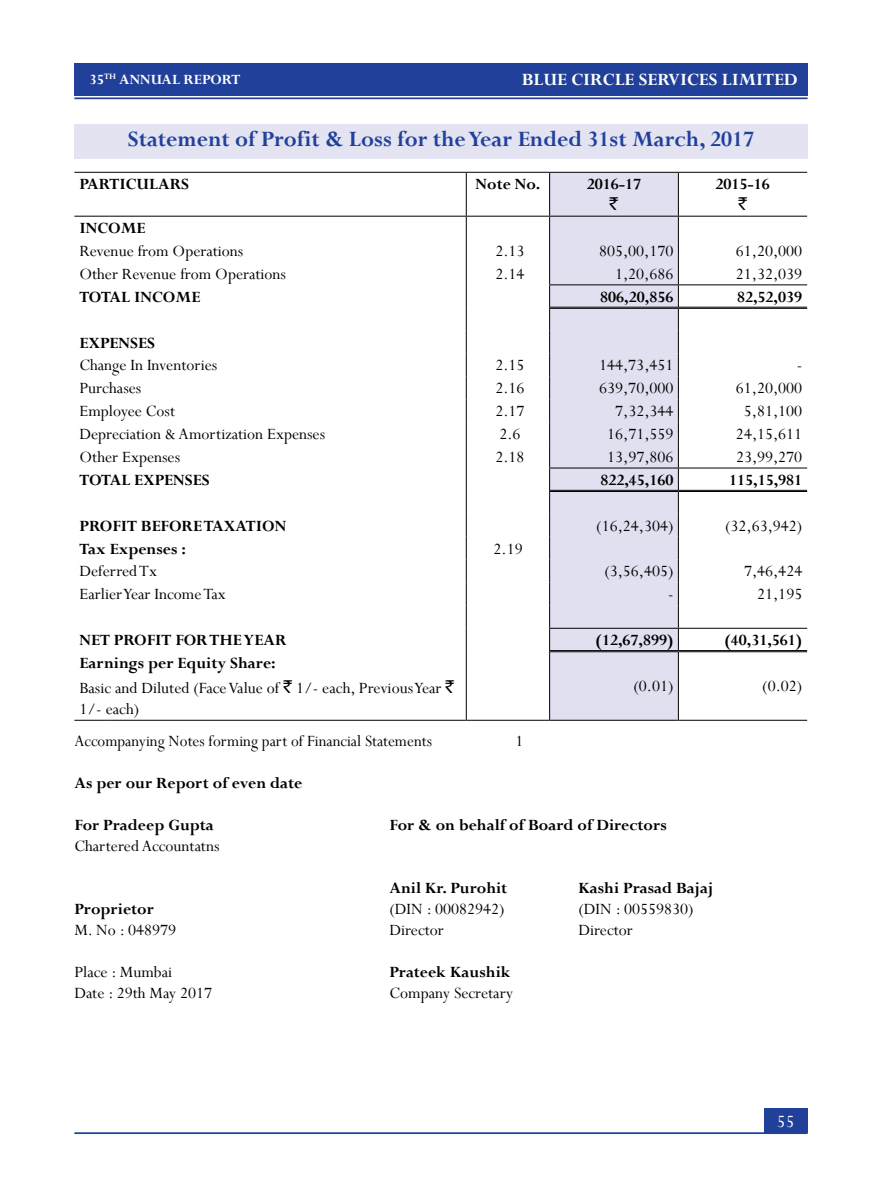
<style>
.page{position:relative;width:882px;height:1197px;background:#fff}
.page>*{position:absolute;margin:0;border:0;box-sizing:border-box;transform-origin:0 0}
.t1{font:700 24.5px "Perpetua";color:#21409a}
.t2{font:700 19.25px "Perpetua";color:#fff}
.t3{font:19.25px "Perpetua";color:#fff}
.t4{font:17.5px/25.2px "Perpetua";color:#000}
.t5{font:700 17.5px "Perpetua";color:#000}
.t6{font:17.5px "Rupee Foradian";color:#000}
.t7{font:700 15.75px "Perpetua";color:#fff}
.s1{font-weight:700}
.s2{font-family:"Rupee Foradian"}
</style>
<div class="page">
<div style="left:74px;top:63px;width:734px;height:33px;background:#21409a"></div>
<hr style="left:74px;top:97px;width:734px;height:2px;background:#21409a">
<hr style="left:74px;top:1132px;width:734px;height:2px;background:#21409a">
<div style="left:764px;top:1109px;width:44px;height:24px;background:#21409a"></div>
<div style="left:74px;top:124px;width:734px;height:35px;background:#e3e3f1"></div>
<div style="left:550px;top:173px;width:128px;height:547px;background:#e0e0f1"></div>
<hr style="left:74px;top:172px;width:35px;height:1px;background:#000">
<hr style="left:109px;top:172px;width:357px;height:1px;background:#000">
<hr style="left:466px;top:172px;width:84px;height:1px;background:#000">
<hr style="left:466px;top:173px;width:1px;height:43px;background:#000">
<hr style="left:550px;top:172px;width:128px;height:1px;background:#000">
<hr style="left:549px;top:173px;width:1px;height:43px;background:#000">
<hr style="left:678px;top:172px;width:129px;height:1px;background:#000">
<hr style="left:678px;top:173px;width:1px;height:43px;background:#000">
<svg style="left:466px;top:217px;width:1px;height:457px"></svg>
<svg style="left:549px;top:217px;width:1px;height:457px"></svg>
<svg style="left:678px;top:217px;width:1px;height:457px"></svg>
<hr style="left:466px;top:674px;width:1px;height:46px;background:#000">
<hr style="left:549px;top:674px;width:1px;height:46px;background:#000">
<hr style="left:678px;top:674px;width:1px;height:46px;background:#000">
<hr style="left:74px;top:216px;width:35px;height:1px;background:#000">
<hr style="left:109px;top:216px;width:357px;height:1px;background:#000">
<hr style="left:466px;top:216px;width:84px;height:1px;background:#000">
<hr style="left:550px;top:216px;width:128px;height:1px;background:#000">
<hr style="left:678px;top:216px;width:129px;height:1px;background:#000">
<hr style="left:549px;top:284px;width:129px;height:1px;background:#000">
<hr style="left:678px;top:284px;width:129px;height:1px;background:#000">
<hr style="left:550px;top:307px;width:128px;height:1px;background:#000">
<hr style="left:550px;top:308px;width:128px;height:1px;background:#000">
<hr style="left:678px;top:307px;width:129px;height:1px;background:#000">
<hr style="left:678px;top:308px;width:129px;height:1px;background:#000">
<hr style="left:549px;top:468px;width:129px;height:1px;background:#000">
<hr style="left:678px;top:468px;width:129px;height:1px;background:#000">
<hr style="left:550px;top:490px;width:128px;height:1px;background:#000">
<hr style="left:550px;top:491px;width:128px;height:1px;background:#000">
<hr style="left:678px;top:490px;width:129px;height:1px;background:#000">
<hr style="left:678px;top:491px;width:129px;height:1px;background:#000">
<hr style="left:549px;top:628px;width:129px;height:1px;background:#000">
<hr style="left:678px;top:628px;width:129px;height:1px;background:#000">
<hr style="left:550px;top:650px;width:128px;height:1px;background:#000">
<hr style="left:550px;top:651px;width:128px;height:1px;background:#000">
<hr style="left:678px;top:650px;width:129px;height:1px;background:#000">
<hr style="left:678px;top:651px;width:129px;height:1px;background:#000">
<hr style="left:74px;top:720px;width:35px;height:1px;background:#000">
<hr style="left:109px;top:720px;width:357px;height:1px;background:#000">
<hr style="left:466px;top:720px;width:84px;height:1px;background:#000">
<hr style="left:550px;top:720px;width:128px;height:1px;background:#000">
<hr style="left:678px;top:720px;width:129px;height:1px;background:#000">
<p class="t7" style="left:90px;top:70px;width:152px">35<sup>TH</sup> ANNUAL REPORT</p>
<p class="t2" style="left:522px;top:68px;width:277px">Blue Circle Services Limited</p>
<h1 class="t1" style="left:128px;top:123px;width:628px">Statement of Profit &amp; Loss for the Year Ended 31st March, 2017</h1>
<p class="t5" style="left:79px;top:173px;width:111px">PARTI CULARS</p>
<p class="t5" style="left:476px;top:173px;width:66px">Note No.</p>
<p class="t5" style="left:587px;top:173px;width:56px">2016-17</p>
<p class="t6" style="left:610px;top:194px;width:10px">`</p>
<p class="t5" style="left:716px;top:173px;width:56px">2015-16</p>
<p class="t6" style="left:738px;top:194px;width:10px">`</p>
<p class="t5" style="left:79px;top:217px;width:55px">INCOME</p>
<p class="t4" style="left:79px;top:238px;width:166px">Revenue from Operations</p>
<p class="t4" style="left:495px;top:238px;width:31px">2.13</p>
<p class="t4" style="left:599px;top:238px;width:76px">805,00,170</p>
<p class="t4" style="left:736px;top:238px;width:68px">61,20,000</p>
<p class="t4" style="left:79px;top:261px;width:208px">Other Revenue from Operations</p>
<p class="t4" style="left:495px;top:261px;width:31px">2.14</p>
<p class="t4" style="left:615px;top:261px;width:60px">1,20,686</p>
<p class="t4" style="left:736px;top:261px;width:68px">21,32,039</p>
<p class="t5" style="left:79px;top:286px;width:110px">TOTAL INCOME</p>
<p class="t5" style="left:600px;top:286px;width:75px">806,20,856</p>
<p class="t5" style="left:737px;top:286px;width:67px">82,52,039</p>
<p class="t5" style="left:79px;top:332px;width:77px">EXPENSES</p>
<p class="t4" style="left:79px;top:352px;width:140px">Change In Inventories</p>
<p class="t4" style="left:495px;top:352px;width:31px">2.15</p>
<p class="t4" style="left:599px;top:352px;width:76px">144,73,451</p>
<p class="t4" style="left:797px;top:352px;width:7px">-</p>
<p class="t4" style="left:79px;top:375px;width:63px">Purchases</p>
<p class="t4" style="left:495px;top:375px;width:31px">2.16</p>
<p class="t4" style="left:599px;top:375px;width:76px">639,70,000</p>
<p class="t4" style="left:736px;top:375px;width:68px">61,20,000</p>
<p class="t4" style="left:79px;top:398px;width:97px">Employee Cost</p>
<p class="t4" style="left:495px;top:398px;width:31px">2.17</p>
<p class="t4" style="left:615px;top:398px;width:60px">7,32,344</p>
<p class="t4" style="left:744px;top:398px;width:60px">5,81,100</p>
<p class="t4" style="left:79px;top:421px;width:247px">Depreciation &amp; Amortization Expenses</p>
<p class="t4" style="left:499px;top:421px;width:23px">2.6</p>
<p class="t4" style="left:607px;top:421px;width:68px">16,71,559</p>
<p class="t4" style="left:736px;top:421px;width:68px">24,15,611</p>
<p class="t4" style="left:79px;top:444px;width:102px">Other Expenses</p>
<p class="t4" style="left:495px;top:444px;width:31px">2.18</p>
<p class="t4" style="left:607px;top:444px;width:68px">13,97,806</p>
<p class="t4" style="left:736px;top:444px;width:68px">23,99,270</p>
<p class="t5" style="left:80px;top:469px;width:132px">TOTAL EXPENSES</p>
<p class="t5" style="left:600px;top:469px;width:75px">822,45,160</p>
<p class="t5" style="left:729px;top:469px;width:75px">115,15,981</p>
<p class="t5" style="left:80px;top:515px;width:208px">PROFIT BEFORE TAXATI ON</p>
<p class="t4" style="left:596px;top:513px;width:79px">(16,24,304)</p>
<p class="t4" style="left:725px;top:513px;width:79px">(32,63,942)</p>
<p class="t5" style="left:80px;top:538px;width:108px">Tax Expenses :</p>
<p class="t4" style="left:494px;top:536px;width:31px">2.19</p>
<p class="t4" style="left:80px;top:558px;width:79px">Deferred Tx</p>
<p class="t4" style="left:604px;top:558px;width:71px">(3,56,405)</p>
<p class="t4" style="left:744px;top:558px;width:60px">7,46,424</p>
<p class="t4" style="left:80px;top:581px;width:148px">Earlier Year Income Tax</p>
<p class="t4" style="left:668px;top:581px;width:7px">-</p>
<p class="t4" style="left:757px;top:581px;width:47px">21,195</p>
<p class="t5" style="left:80px;top:629px;width:12px">NET</p>
<p class="t5" style="left:114px;top:629px;width:173px">PROFIT FORTHE YEAR</p>
<p class="t5" style="left:596px;top:629px;width:79px">(12,67,899)</p>
<p class="t5" style="left:724px;top:629px;width:79px">(40,31,561)</p>
<p class="t4" style="left:80px;top:650px;width:376px"><span class="s1">Earnings per Equity Share:<br></span>Basic and Diluted (Face Value of <span class="s2">`</span> 1/- each, Previous Year <span class="s2">`</span></p>
<p class="t4" style="left:80px;top:696px;width:61px">1/- each)</p>
<p class="t4" style="left:634px;top:673px;width:42px">(0.01)</p>
<p class="t4" style="left:762px;top:673px;width:42px">(0.02)</p>
<p class="t4" style="left:74px;top:728px;width:359px">Accompanying Notes forming part of Financial Statements</p>
<p class="t4" style="left:515px;top:728px;width:10px">1</p>
<p class="t5" style="left:74px;top:772px;width:229px">As per our Report of even date</p>
<p class="t5" style="left:74px;top:814px;width:141px">For Pradeep Gupta</p>
<p class="t5" style="left:389px;top:814px;width:279px">For &amp; on behalf of Board of Directors</p>
<p class="t4" style="left:74px;top:833px;width:147px">Chartered Accountatns</p>
<p class="t5" style="left:389px;top:877px;width:147px">Anil Kr. Purohit K</p>
<p class="t5" style="left:590px;top:877px;width:125px">ashi Prasad Bajaj</p>
<p class="t5" style="left:74px;top:898px;width:81px">Proprietor</p>
<p class="t4" style="left:389px;top:896px;width:117px">(DIN : 00082942)</p>
<p class="t4" style="left:578px;top:896px;width:117px">(DIN : 00559830)</p>
<p class="t4" style="left:74px;top:917px;width:103px">M. No : 048979</p>
<p class="t4" style="left:389px;top:917px;width:56px">Director</p>
<p class="t4" style="left:578px;top:917px;width:56px">Director</p>
<p class="t4" style="left:74px;top:959px;width:99px">Place : Mumbai</p>
<p class="t5" style="left:326px;top:961px;width:38px">P</p>
<p class="t5" style="left:399px;top:961px;width:113px">rateek Kaushik</p>
<p class="t4" style="left:74px;top:980px;width:139px">Date : 29th May 2017</p>
<p class="t4" style="left:389px;top:980px;width:125px">Company Secretary</p>
<p class="t3" style="left:777px;top:1109px;width:19px">55</p>
</div>
